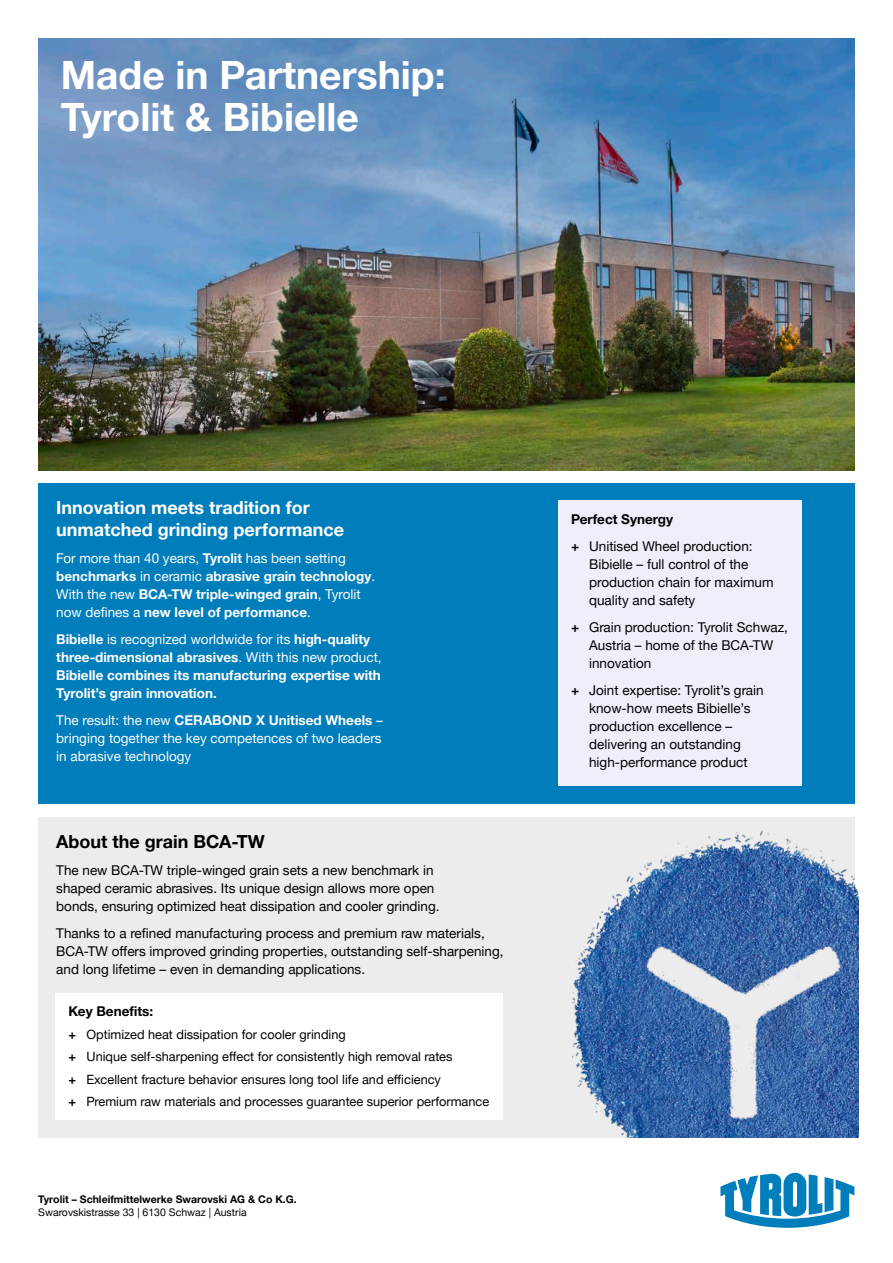
<style>
.page{position:relative;width:893px;height:1263px;background:#fff}
.page>*{position:absolute;margin:0;border:0;box-sizing:border-box;transform-origin:0 0}
.t1{font:700 39px/42px "Helvetica Neue LTW1 G";color:#fff}
.t2{font:700 18px/22.5px "Helvetica Neue LTW1 G";color:#fff}
.t3{font:700 18px "Helvetica Neue LTW1 G";color:#000}
.t4{font:13.5px/18px "Helvetica Neue LTW1 G";color:#000}
.t5{font:700 13.5px/18px "Helvetica Neue LTW1 G";color:#fff}
.t6{font:13.5px/18px "Helvetica Neue LTW1 G";color:#fff;text-align:justify}
.t7{font:700 13.5px "Helvetica Neue LTW1 G";color:#000}
.t8{font:12.75px/22.5px "Helvetica Neue LTW1 G";color:#000}
.t9{font:700 10.5px "Helvetica Neue LTW1 G";color:#000}
.t10{font:10.5px "Helvetica Neue LTW1 G";color:#000}
.s1{font-weight:400}
.s2{font-weight:700}
</style>
<div class="page">
<img style="left:38px;top:38px;width:817px;height:432px">
<svg style="left:720px;top:1173px;width:134px;height:55px"></svg>
<div style="left:38px;top:817px;width:817px;height:320px;background:#ececec"></div>
<img style="left:572px;top:830px;width:287px;height:307px">
<div style="left:38px;top:483px;width:817px;height:321px;background:#007dbb"></div>
<div style="left:558px;top:501px;width:243px;height:285px;background:#edf0f9"></div>
<div style="left:55px;top:993px;width:448px;height:126px;background:#fff"></div>
<h1 class="t1" style="left:61px;top:53px;width:386px">Made in Partnership:<br>Tyrolit &amp; Bibielle</h1>
<h2 class="t2" style="left:56px;top:496px;width:289px">Innovation meets tradition for unmatched grinding performance</h2>
<p class="t5" style="left:56px;top:549px;width:320px"><span class="s1">For more than 40 years,</span> Tyrolit <span class="s1">has been setting </span>benchmarks <span class="s1">in ceramic</span> abrasive grain technology<span class="s1">.<br>With the new</span> BCA-TW triple-winged grain<span class="s1">, Tyrolit now defines a</span> new level of performance<span class="s1">.</span></p>
<p class="t5" style="left:56px;top:630px;width:327px">Bibielle <span class="s1">is recognized worldwide for its</span> high-quality three-dimensional abrasives<span class="s1">. With this new product, </span>Bibielle combines its manufacturing expertise with Tyrolit’s grain innovation.</p>
<p class="t6" style="left:56px;top:711px;width:328px">The result: the new <span class="s2">CERABOND X Unitised Wheels</span> – bringing together the key competences of two leaders in abrasive technology</p>
<h2 class="t3" style="left:56px;top:830px;width:210px">About the grain BCA-TW</h2>
<p class="t4" style="left:56px;top:861px;width:385px">The new BCA-TW triple-winged grain sets a new benchmark in shaped ceramic abrasives. Its unique design allows more open bonds, ensuring optimized heat dissipation and cooler grinding.</p>
<p class="t4" style="left:56px;top:924px;width:449px">Thanks to a refined manufacturing process and premium raw materials,<br>BCA-TW offers improved grinding properties, outstanding self-sharpening, and long lifetime – even in demanding applications.</p>
<p class="t7" style="left:68px;top:1003px;width:86px">Key Benefits:</p>
<p class="t8" style="left:68px;top:1023px;width:422px"><span class="s2">+</span> Optimized heat dissipation for cooler grinding<br><span class="s2">+</span> Unique self-sharpening effect for consistently high removal rates<br><span class="s2">+</span> Excellent fracture behavior ensures long tool life and efficiency<br><span class="s2">+</span> Premium raw materials and processes guarantee superior performance</p>
<p class="t9" style="left:38px;top:1192px;width:260px">Tyrolit – Schleifmittelwerke Swarovski AG &amp; Co K.G.</p>
<p class="t10" style="left:38px;top:1206px;width:210px">Swarovskistrasse 33 | 6130 Schwaz | Austria</p>
<p class="t4" style="left:571px;top:505px;width:183px;line-height:27px"><span class="s2">Perfect Synergy<br>+</span> Unitised Wheel production:</p>
<p class="t4" style="left:589px;top:555px;width:186px">Bibielle – full control of the production chain for maximum quality and safety</p>
<p class="t4" style="left:589px;top:618px;width:200px;text-indent:-18px"><span class="s2">+</span> Grain production: Tyrolit Schwaz,<br>Austria – home of the BCA-TW innovation</p>
<p class="t4" style="left:589px;top:681px;width:176px;text-indent:-18px"><span class="s2">+</span> Joint expertise: Tyrolit’s grain know-how meets Bibielle’s production excellence – delivering an outstanding high-performance product</p>
</div>
